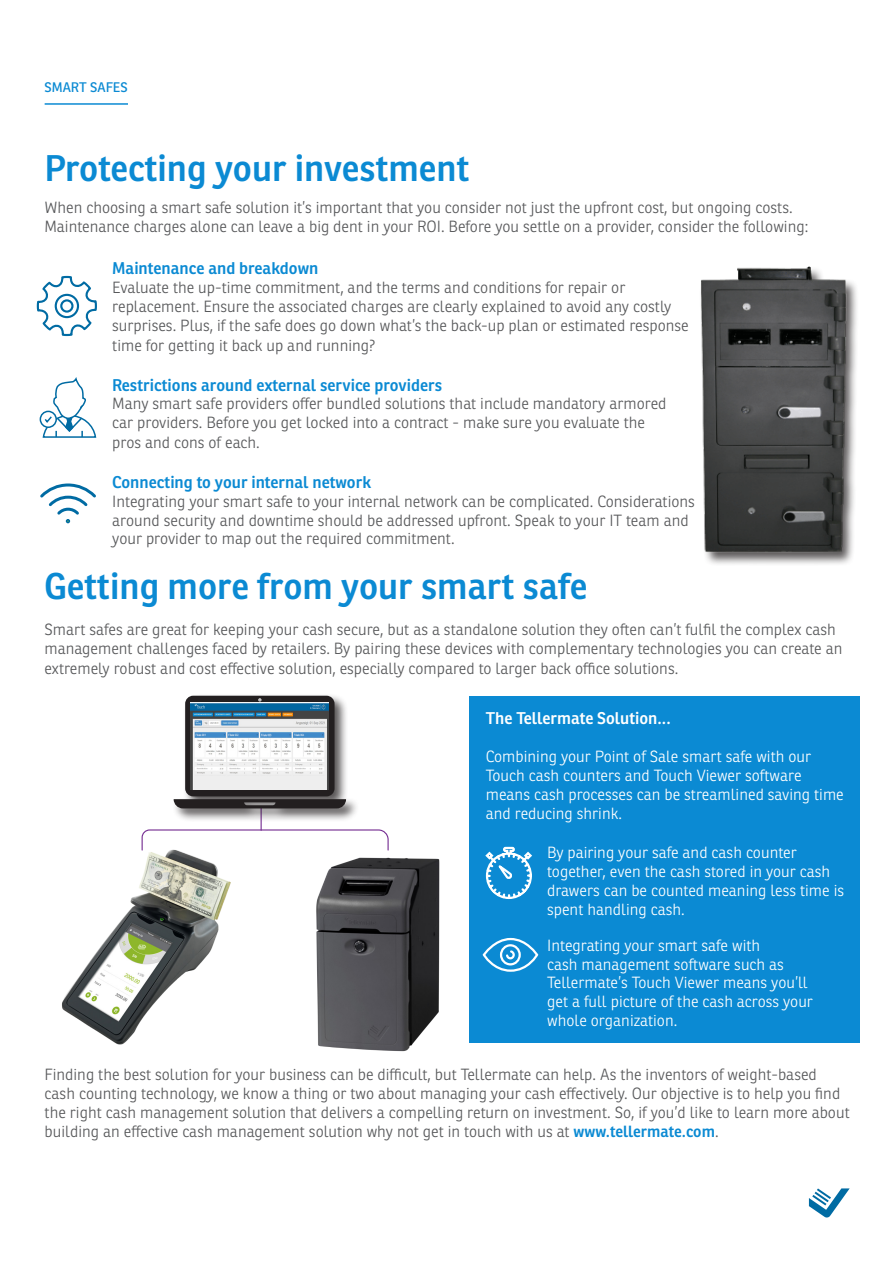
<style>
.page{position:relative;width:893px;height:1263px;background:#fff}
.page>*{position:absolute;margin:0;border:0;box-sizing:border-box;transform-origin:0 0}
.t1{font:600 36px "Ronnia";color:#0b8ad3}
.t2{font:600 16.5px "Ronnia";color:#0b8ad3}
.t3{font:600 16.5px "Ronnia";color:#fff}
.t4{font:300 15.75px/18.9px "Ronnia";color:#58595b}
.t5{font:300 15.75px/18.9px "Ronnia";color:#fff}
.t6{font:13.5px "Ronnia";color:#0b8ad3}
.s1{font-weight:600;color:#0b8ad3}
</style>
<div class="page">
<div style="left:469px;top:696px;width:390px;height:346px;background:#0b8ad3"></div>
<hr style="left:45px;top:103px;width:83px;height:2px;background:#0b8ad3">
<div style="left:172px;top:693px;width:188px;height:129px;background:#231f20;opacity:.75"></div>
<svg style="left:141px;top:696px;width:219px;height:141px"></svg>
<img style="left:191px;top:703px;width:138px;height:87px">
<div style="left:699px;top:265px;width:161px;height:301px;background:#231f20;opacity:.75"></div>
<img style="left:699px;top:265px;width:152px;height:294px">
<svg style="left:809px;top:1188px;width:41px;height:30px"></svg>
<svg style="left:36px;top:275px;width:61px;height:62px"></svg>
<svg style="left:40px;top:483px;width:56px;height:40px"></svg>
<div style="left:40px;top:411px;width:16px;height:16px;background:#1d7bad;border-radius:50%"></div>
<div style="left:40px;top:411px;width:17px;height:17px;border:2px solid #006ba3;border-radius:50%"></div>
<svg style="left:42px;top:377px;width:55px;height:61px"></svg>
<svg style="left:482px;top:937px;width:57px;height:35px"></svg>
<svg style="left:485px;top:846px;width:47px;height:53px"></svg>
<img style="left:62px;top:837px;width:169px;height:208px">
<img style="left:253px;top:775px;width:187px;height:277px">
<p class="t6" style="left:45px;top:79px;width:84px">SMART SAFES</p>
<p class="t1" style="left:44px;top:146px;width:427px">Protecting your investment</p>
<p class="t4" style="left:44px;top:198px;width:765px">When choosing a smart safe solution it’s important that you consider not just the upfront cost, but ongoing costs.<br>Maintenance charges alone can leave a big dent in your ROI. Before you settle on a provider, consider the following:</p>
<p class="t2" style="left:112px;top:258px;width:208px">Maintenance and breakdown</p>
<p class="t4" style="left:112px;top:278px;width:578px">Evaluate the up-time commitment, and the terms and conditions for repair or replacement. Ensure the associated charges are clearly explained to avoid any costly surprises. Plus, if the safe does go down what’s the back-up plan or estimated response time for getting it back up and running?</p>
<p class="t2" style="left:112px;top:374px;width:331px">Restrictions around external service providers</p>
<p class="t4" style="left:112px;top:394px;width:556px;line-height:19.4px">Many smart safe providers offer bundled solutions that include mandatory armored car providers. Before you get locked into a contract - make sure you evaluate the pros and cons of each.</p>
<p class="t2" style="left:112px;top:472px;width:260px">Connecting to your internal network</p>
<p class="t4" style="left:112px;top:492px;width:584px">Integrating your smart safe to your internal network can be complicated. Considerations around security and downtime should be addressed upfront. Speak to your IT team and your provider to map out the required commitment.</p>
<p class="t1" style="left:44px;top:564px;width:545px">Getting more from your smart safe</p>
<p class="t4" style="left:44px;top:620px;width:800px;line-height:19.4px">Smart safes are great for keeping your cash secure, but as a standalone solution they often can’t fulfil the complex cash management challenges faced by retailers. By pairing these devices with complementary technologies you can create an extremely robust and cost effective solution, especially compared to larger back office solutions.</p>
<p class="t3" style="left:486px;top:708px;width:186px">The Tellermate Solution...</p>
<p class="t5" style="left:486px;top:747px;width:359px">Combining your Point of Sale smart safe with our Touch cash counters and Touch Viewer software means cash processes can be streamlined saving time and reducing shrink.</p>
<p class="t5" style="left:547px;top:843px;width:299px">By pairing your safe and cash counter together, even the cash stored in your cash drawers can be counted meaning less time is spent handling cash.</p>
<p class="t5" style="left:547px;top:935px;width:267px">Integrating your smart safe with<br>cash management software such as Tellermate’s Touch Viewer means you’ll get a full picture of the cash across your whole organization.</p>
<p class="t4" style="left:45px;top:1065px;width:807px">Finding the best solution for your business can be difficult, but Tellermate can help. As the inventors of weight-based cash counting technology, we know a thing or two about managing your cash effectively. Our objective is to help you find the right cash management solution that delivers a compelling return on investment. So, if you’d like to learn more about building an effective cash management solution why not get in touch with us at <span class="s1">www.tellermate.com</span>.</p>
</div>
